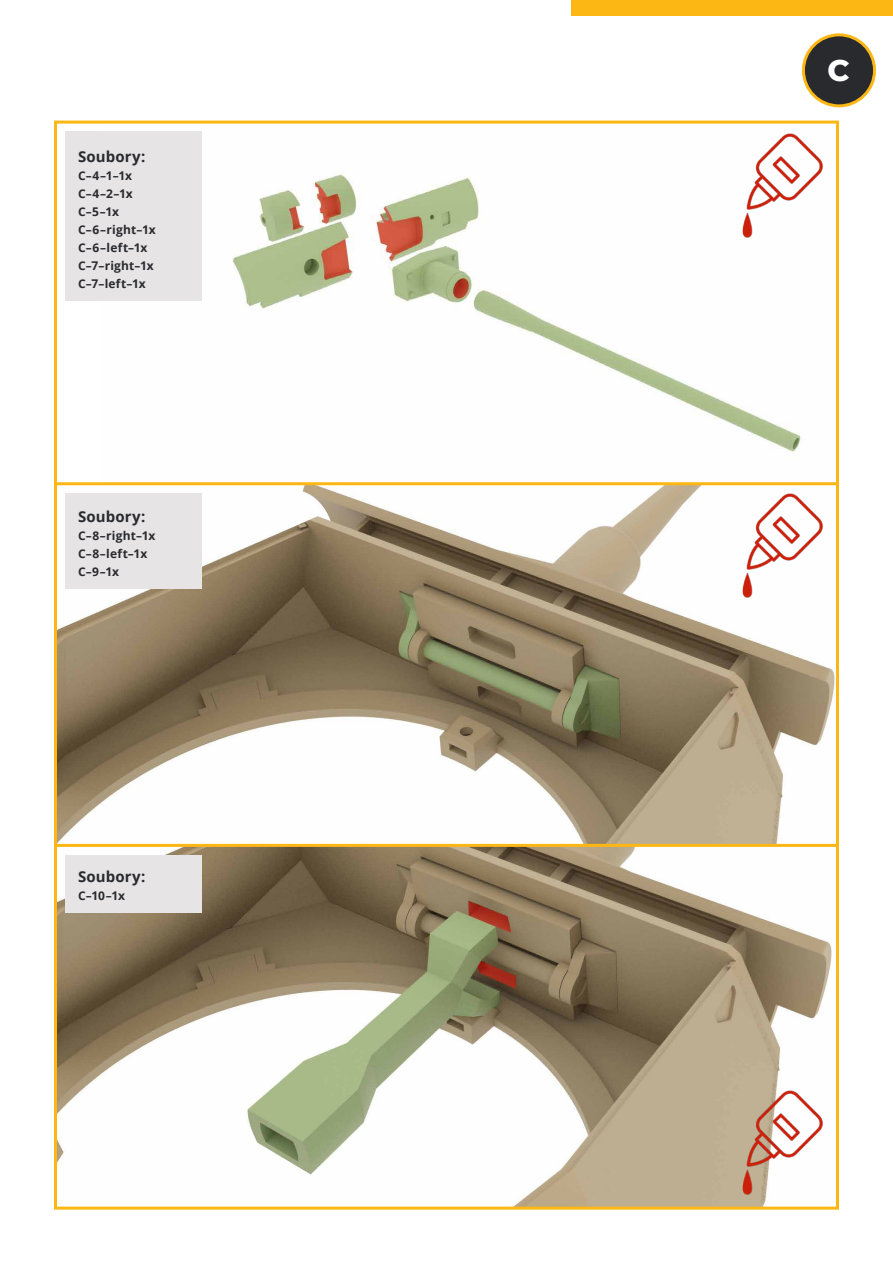
<style>
.page{position:relative;width:893px;height:1263px;background:#fff}
.page>*{position:absolute;margin:0;border:0;box-sizing:border-box;transform-origin:0 0}
.t1{font:800 30px "Montserrat";color:#fff}
.t2{font:700 15px "Open Sans";letter-spacing:.01em;color:#292a2e}
.t3{font:700 12px/18px "Open Sans";letter-spacing:.015em;color:#292a2e}
</style>
<div class="page">
<img style="left:104px;top:131px;width:698px;height:322px">
<div style="left:54px;top:121px;width:785px;height:365px;border:3px solid #fdb714"></div>
<div style="left:65px;top:132px;width:137px;height:169px;background:#e6e4e5"></div>
<img style="left:701px;top:131px;width:122px;height:122px">
<img style="left:58px;top:486px;width:777px;height:719px">
<div style="left:54px;top:482px;width:785px;height:366px;border:3px solid #fdb714"></div>
<div style="left:54px;top:844px;width:785px;height:365px;border:3px solid #fdb714"></div>
<div style="left:65px;top:493px;width:137px;height:96px;background:#e6e4e5"></div>
<div style="left:65px;top:855px;width:137px;height:58px;background:#e6e4e5"></div>
<img style="left:701px;top:486px;width:127px;height:127px">
<img style="left:701px;top:1083px;width:127px;height:127px">
<div style="left:803px;top:35px;width:71px;height:71px;background:#292a2e;border-radius:50%"></div>
<div style="left:802px;top:33px;width:74px;height:74px;border:3px solid #fdb714;border-radius:50%"></div>
<div style="left:572px;top:0;width:321px;height:16px;background:#fdb714"></div>
<p class="t2" style="left:78px;top:146px;width:69px">Soubory:</p>
<p class="t3" style="left:78px;top:166px;width:79px">C–4–1–1x<br>C–4–2–1x<br>C–5–1x<br>C–6–right–1x<br>C–6–left–1x<br>C–7–right–1x<br>C–7–left–1x</p>
<p class="t2" style="left:78px;top:506px;width:69px">Soubory:</p>
<p class="t3" style="left:78px;top:526px;width:79px">C–8–right–1x<br>C–8–left–1x<br>C–9–1x</p>
<p class="t2" style="left:78px;top:866px;width:69px">Soubory:</p>
<p class="t3" style="left:78px;top:886px;width:49px">C–10–1x</p>
<h1 class="t1" style="left:828px;top:48px;width:24px">C</h1>
</div>
